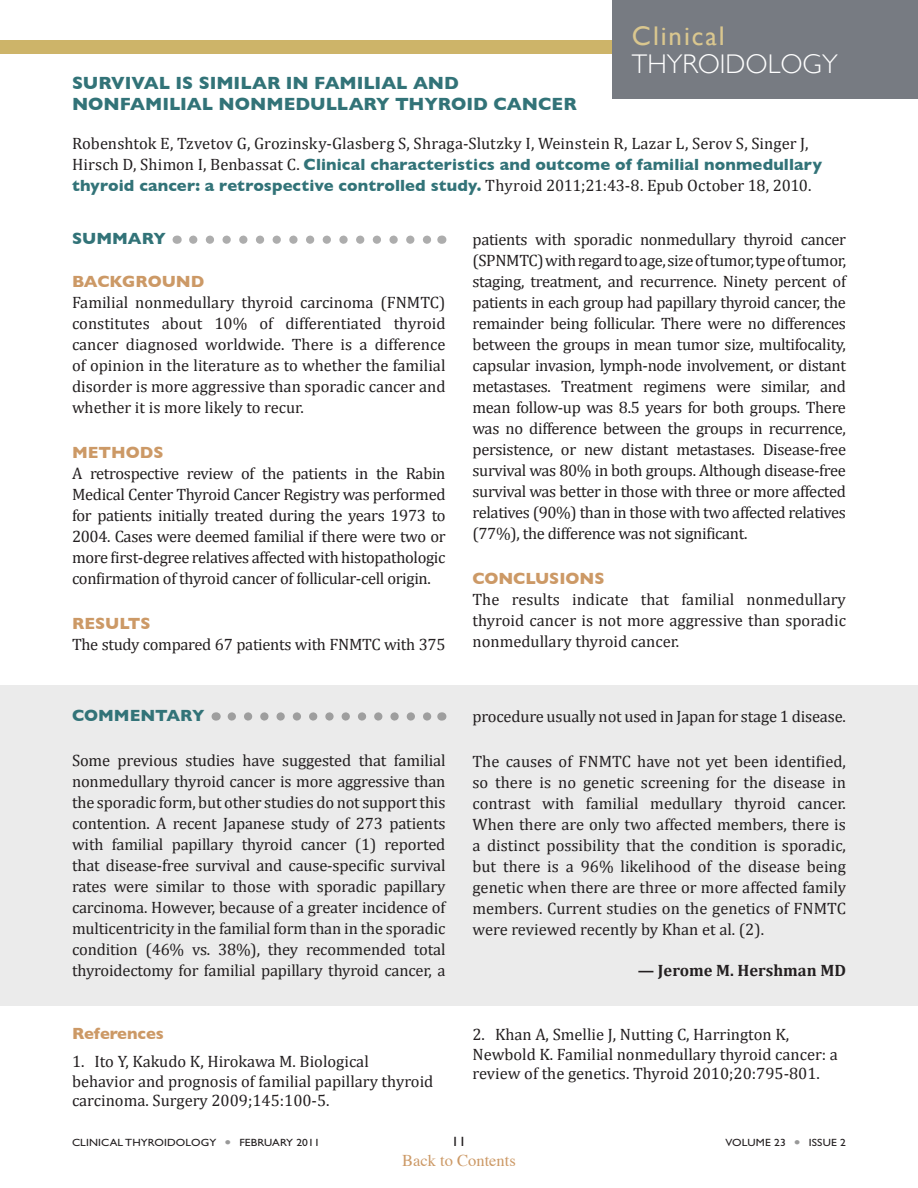
<style>
.page{position:relative;width:918px;height:1188px;background:#fff}
.page>*{position:absolute;margin:0;border:0;box-sizing:border-box;transform-origin:0 0}
.t1{font:300 27px/28.5px "Gill Sans";color:#fff}
.Topic_Header{font:700 18px/21.6px "Gill Sans";color:#327378}
.body_summary{font:16.5px/21px "Cambria";letter-spacing:-.01em;color:#231f20;text-align:justify}
.Full_reference{font:16.5px/21px "Cambria";letter-spacing:.01em;color:#231f20}
.commentary_bullet{font:16.5px/19.5px "Cambria";color:#231f20}
.Body_Head_2{font:700 16.5px "Gill Sans";color:#c96}
.commentary_name{font:700 16.5px "Cambria";color:#231f20}
.t2{font:16.5px "Times";color:#c96}
.Commentary{font:700 16.5px "Gill Sans";color:#327378}
.commentary_reference{font:700 16.5px "Gill Sans";color:#c96}
.summary{font:700 16.5px "Gill Sans";color:#327378}
.t3{font:13.5px "Gill Sans Std";color:#231f20;scale:1.1 1}
.t4{font:10.5px "Gill Sans Std";letter-spacing:.01em;color:#231f20;scale:1.1 1}
.s1{font-weight:400;color:#dac78f}
.s2{font-family:"Gill Sans";font-weight:700;color:#327378}
.s3{color:#999}
</style>
<div class="page">
<svg style="left:193px;top:236px;width:238px;height:8px"></svg>
<div style="left:0;top:40px;width:846px;height:14px;background:#cdb469"></div>
<div style="left:612px;top:0;width:306px;height:99px;background:#777b82"></div>
<div style="left:0;top:685px;width:918px;height:321px;background:#ebebeb"></div>
<svg style="left:232px;top:712px;width:200px;height:9px"></svg>
<p class="t1" style="left:632px;top:21px;width:207px"><span class="s1">Clinical<br></span>THYROIDOLOGY</p>
<p class="Topic_Header" style="left:72px;top:72px;width:506px">SURVIVAL IS SIMILAR IN FAMILIAL AND<br>NONFAMILIAL NONMEDULLARY THYROID CANCER</p>
<p class="Full_reference" style="left:72px;top:133px;width:752px">Robenshtok E, Tzvetov G, Grozinsky-Glasberg S, Shraga-Slutzky I, Weinstein R, Lazar L, Serov S, Singer J,<br>Hirsch D, Shimon I, Benbassat C. <span class="s2">Clinical characteristics and outcome of familial nonmedullary thyroid cancer: a retrospective controlled study.</span> Thyroid 2011;21:43-8. Epub October 18, 2010.</p>
<p class="summary" style="left:72px;top:229px;width:95px">SUMMARY</p>
<p class="Body_Head_2" style="left:72px;top:272px;width:134px">BACKGROUND</p>
<p class="body_summary" style="left:72px;top:292px;width:375px">Familial nonmedullary thyroid carcinoma (FNMTC) constitutes about 10% of differentiated thyroid cancer diagnosed worldwide. There is a difference of opinion in the literature as to whether the familial disorder is more aggressive than sporadic cancer and whether it is more likely to recur.</p>
<p class="Body_Head_2" style="left:72px;top:443px;width:93px">METHODS</p>
<p class="body_summary" style="left:72px;top:463px;width:375px">A retrospective review of the patients in the Rabin Medical Center Thyroid Cancer Registry was performed for patients initially treated during the years 1973 to 2004. Cases were deemed familial if there were two or more first-degree relatives affected with histopathologic confirmation of thyroid cancer of follicular-cell origin.</p>
<p class="Body_Head_2" style="left:72px;top:614px;width:80px">RESULTS</p>
<p class="body_summary" style="left:72px;top:634px;width:375px">The study compared 67 patients with FNMTC with 375</p>
<p class="Commentary" style="left:72px;top:705px;width:134px">COMMENTARY</p>
<p class="body_summary" style="left:72px;top:749px;width:375px">Some previous studies have suggested that familial nonmedullary thyroid cancer is more aggressive than the sporadic form, but other studies do not support this contention. A recent Japanese study of 273 patients with familial papillary thyroid cancer (1) reported that disease-free survival and cause-specific survival rates were similar to those with sporadic papillary carcinoma. However, because of a greater incidence of multicentricity in the familial form than in the sporadic condition (46% vs. 38%), they recommended total thyroidectomy for familial papillary thyroid cancer, a</p>
<p class="commentary_reference" style="left:72px;top:1024px;width:93px">References</p>
<p class="commentary_bullet" style="left:72px;top:1052px;width:363px">1. Ito Y, Kakudo K, Hirokawa M. Biological behavior and prognosis of familial papillary thyroid carcinoma. Surgery 2009;145:100-5.</p>
<p class="body_summary" style="left:472px;top:229px;width:375px">patients with sporadic nonmedullary thyroid cancer (SPNMTC) with regard to age, size of tumor, type of tumor, staging, treatment, and recurrence. Ninety percent of patients in each group had papillary thyroid cancer, the remainder being follicular. There were no differences between the groups in mean tumor size, multifocality, capsular invasion, lymph-node involvement, or distant metastases. Treatment regimens were similar, and mean follow-up was 8.5 years for both groups. There was no difference between the groups in recurrence, persistence, or new distant metastases. Disease-free survival was 80% in both groups. Although disease-free survival was better in those with three or more affected relatives (90%) than in those with two affected relatives (77%), the difference was not significant.</p>
<p class="Body_Head_2" style="left:472px;top:569px;width:133px">CONCLUSIONS</p>
<p class="body_summary" style="left:472px;top:589px;width:375px">The results indicate that familial nonmedullary thyroid cancer is not more aggressive than sporadic nonmedullary thyroid cancer.</p>
<p class="body_summary" style="left:472px;top:706px;width:375px">procedure usually not used in Japan for stage 1 disease.</p>
<p class="body_summary" style="left:472px;top:751px;width:375px">The causes of FNMTC have not yet been identified, so there is no genetic screening for the disease in contrast with familial medullary thyroid cancer.<br>When there are only two affected members, there is a distinct possibility that the condition is sporadic, but there is a 96% likelihood of the disease being genetic when there are three or more affected family members. Current studies on the genetics of FNMTC were reviewed recently by Khan et al. (2).</p>
<p class="commentary_name" style="left:638px;top:960px;width:210px">— Jerome M. Hershman MD</p>
<p class="commentary_bullet" style="left:472px;top:1025px;width:367px">2. Khan A, Smellie J, Nutting C, Harrington K,<br>Newbold K. Familial nonmedullary thyroid cancer: a review of the genetics. Thyroid 2010;20:795-801.</p>
<p class="t4" style="left:72px;top:1137px;width:227px">CLINICAL THYROIDOLOGY <span class="s3">●</span> FEBRUARY 2011</p>
<p class="t3" style="left:451px;top:1134px;width:15px">11</p>
<p class="t4" style="left:726px;top:1137px;width:111px">VOLUME 23 <span class="s3">●</span> ISSUE 2</p>
<p class="t2" style="left:402px;top:1145px;width:115px">Back to Contents</p>
</div>
